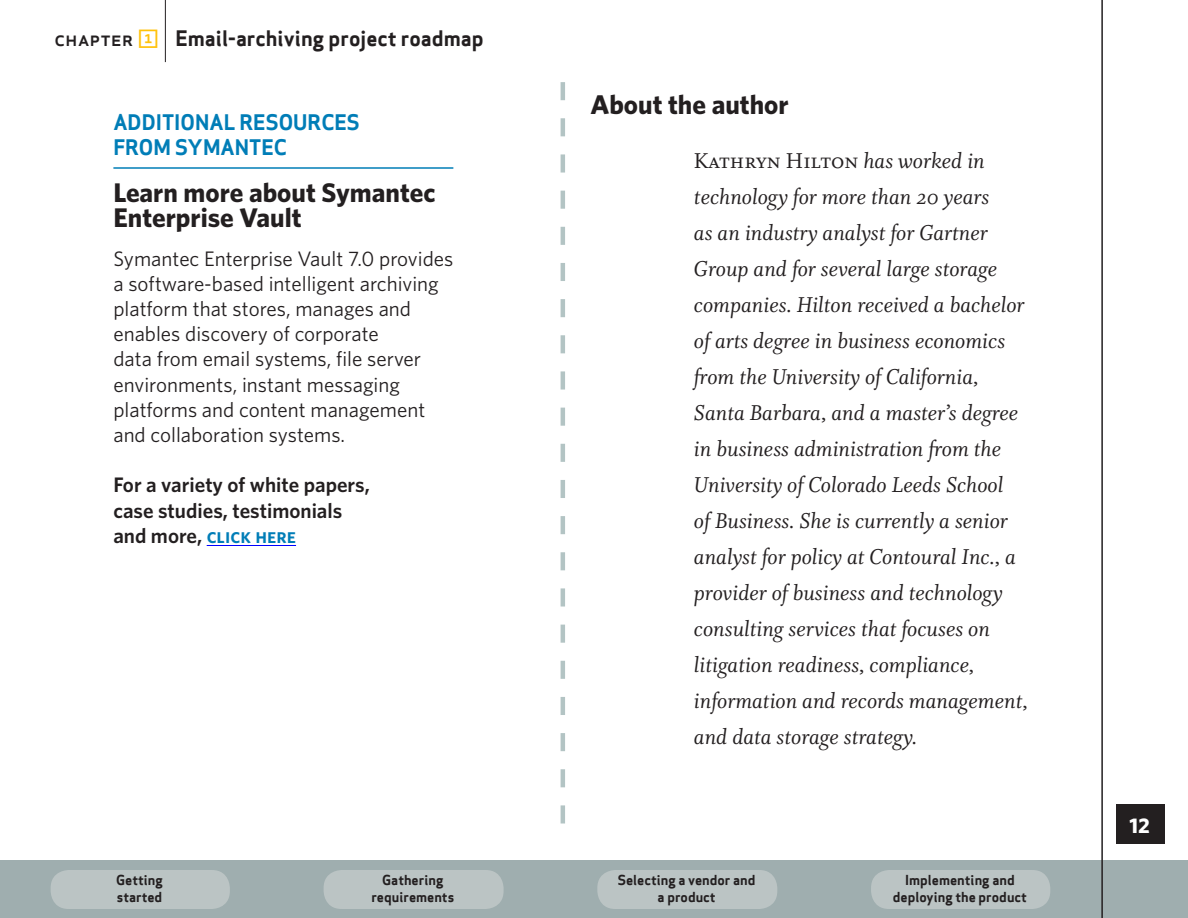
<style>
.page{position:relative;width:1188px;height:918px;background:#fff}
.page>*{position:absolute;margin:0;border:0;box-sizing:border-box;transform-origin:0 0}
.t1{font:700 27px/25.2px "Whitney";color:#231f20}
.t2{font:24px/36px "Whitman Italic Os F";color:#231f20}
.t3{font:24px "Whitman Small Caps LF";color:#231f20}
.t4{font:700 21.3px "Whitney";color:#fff}
.t5{font:21px/25.2px "Whitney";color:#231f20}
.t6{font:600 21px/25.2px "Whitney";color:#231f20}
.t7{font:21px/25.2px "Apex Sans Bold ST";color:#007db7}
.t8{font:21px "Whitney Semibold SC";color:#007db7}
.t9{font:20.85px "Apex Sans Bold T";color:#231f20}
.t10{font:13.5px/17.1px "Apex Sans Bold T";color:#231f20;text-align:center}
.s1{font-family:"Apex Sans Medium C"}
.s2{font-family:"Whitney Index White Square Bd";color:#ffc20b}
.s3{font-family:"Whitney";font-weight:600;color:#231f20}
.s4{font-family:"Whitman Italic Os F"}
</style>
<div class="page">
<div style="left:0;top:861px;width:1188px;height:57px;background:#9faeaf"></div>
<hr style="left:1101px;top:0;width:2px;height:918px;background:#231f20">
<hr style="left:165px;top:0;width:1px;height:62px;background:#231f20">
<div style="left:1116px;top:805px;width:49px;height:39px;background:#231f20"></div>
<div style="left:51px;top:870px;width:179px;height:39px;background:#bbc4c4;border-radius:18px"></div>
<div style="left:324px;top:870px;width:180px;height:39px;background:#bbc4c4;border-radius:18px"></div>
<div style="left:597px;top:870px;width:180px;height:39px;background:#bbc4c4;border-radius:18px"></div>
<div style="left:871px;top:870px;width:179px;height:39px;background:#bbc4c4;border-radius:18px"></div>
<hr style="left:113px;top:167px;width:340px;height:2px;background:#007db7">
<hr style="left:207px;top:545px;width:89px;height:1px;background:#00f">
<svg style="left:561px;top:82px;width:4px;height:742px"></svg>
<p class="t9" style="left:54px;top:25px;width:431px"><span class="s1">chapter</span> <span class="s2">1</span> Email-archiving project roadmap</p>
<p class="t7" style="left:113px;top:110px;width:248px">ADDITIONAL RESOURCES<br>FROM SYMANTEC</p>
<p class="t1" style="left:113px;top:179px;width:324px">Learn more about Symantec<br>Enterprise Vault</p>
<p class="t5" style="left:113px;top:245px;width:341px">Symantec Enterprise Vault 7.0 provides a software-based intelligent archiving platform that stores, manages and enables discovery of corporate<br>data from email systems, file server environments, instant messaging platforms and content management and collaboration systems.</p>
<p class="t6" style="left:113px;top:472px;width:258px">For a variety of white papers, case studies, testimonials</p>
<p class="t8" style="left:113px;top:523px;width:184px"><span class="s3">and more,</span> click here</p>
<p class="t1" style="left:590px;top:91px;width:200px">About the author</p>
<p class="t3" style="left:694px;top:147px;width:292px">Kathryn Hilton <span class="s4">has worked in</span></p>
<p class="t2" style="left:694px;top:179px;width:335px">technology for more than 20 years<br>as an industry analyst for Gartner Group and for several large storage companies. Hilton received a bachelor of arts degree in business economics from the University of California, Santa Barbara, and a master’s degree in business administration from the University of Colorado Leeds School<br>of Business. She is currently a senior analyst for policy at Contoural Inc., a provider of business and technology consulting services that focuses on litigation readiness, compliance, information and records management, and data storage strategy.</p>
<p class="t10" style="left:116px;top:871px;width:48px;text-align:left">Getting started</p>
<p class="t10" style="left:371px;top:871px;width:84px">Gathering requirements</p>
<p class="t10" style="left:618px;top:871px;width:139px">Selecting a vendor and a product</p>
<p class="t10" style="left:893px;top:871px;width:136px">Implementing and deploying the product</p>
<p class="t4" style="left:1130px;top:813px;width:11px">12</p>
</div>
